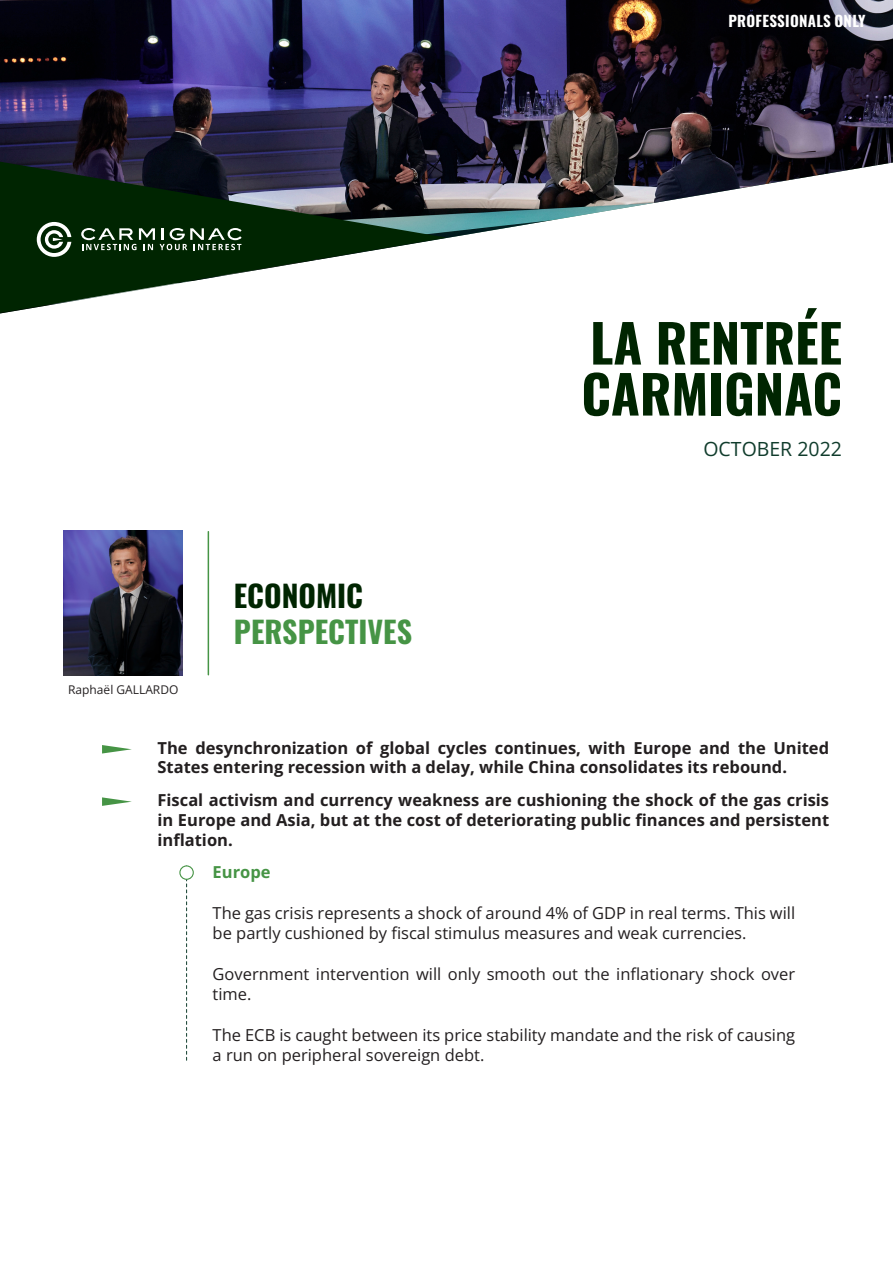
<style>
.page{position:relative;width:893px;height:1263px;background:#fff}
.page>*{position:absolute;margin:0;border:0;box-sizing:border-box;transform-origin:0 0}
.t1{font:52.5px "Oswald";color:#002501}
.t2{font:30px "Oswald";color:#469445}
.t3{font:30px "Oswald";color:#002501}
.t4{font:19.5px "Open Sans";color:#103c2c}
.t5{font:16.5px/19.8px "Open Sans";color:#231f20}
.t6{font:700 16.5px/19.8px "Open Sans";color:#231f20}
.t7{font:700 16.5px "Open Sans";color:#469445}
.t8{font:15px "Oswald";letter-spacing:.02em;color:#fff}
.t9{font:12px "Open Sans";color:#231f20}
</style>
<div class="page">
<img style="left:0;top:0;width:893px;height:238px">
<svg style="left:0;top:162px;width:446px;height:151px"></svg>
<svg style="left:37px;top:222px;width:34px;height:35px"></svg>
<svg style="left:81px;top:228px;width:161px;height:22px"></svg>
<svg style="left:102px;top:745px;width:30px;height:8px"></svg>
<svg style="left:102px;top:797px;width:30px;height:9px"></svg>
<svg style="left:186px;top:880px;width:1px;height:180px"></svg>
<img style="left:64px;top:531px;width:119px;height:144px">
<hr style="left:208px;top:532px;width:1px;height:143px;background:#469445">
<svg style="left:180px;top:866px;width:13px;height:13px"></svg>
<div style="left:179px;top:865px;width:15px;height:15px;border:1px solid #469445;border-radius:50%"></div>
<p class="t8" style="left:728px;top:8px;width:139px">PROFESSIONALS ONLY</p>
<p class="t9" style="left:68px;top:682px;width:112px">Raphaël GALLARDO</p>
<p class="t3" style="left:234px;top:569px;width:131px">ECONOMIC</p>
<p class="t2" style="left:234px;top:605px;width:180px">PERSPECTIVES</p>
<p class="t1" style="left:590px;top:296px;width:253px">LA RENTRÉE</p>
<p class="t1" style="left:581px;top:347px;width:262px">CARMIGNAC</p>
<p class="t4" style="left:703px;top:435px;width:140px">OCTOBER 2022</p>
<p class="t6" style="left:158px;top:737px;width:673px">The desynchronization of global cycles continues, with Europe and the United<br>States entering recession with a delay, while China consolidates its rebound.</p>
<p class="t6" style="left:158px;top:789px;width:673px;text-align:justify">Fiscal activism and currency weakness are cushioning the shock of the gas crisis in Europe and Asia, but at the cost of deteriorating public finances and persistent inflation.</p>
<p class="t7" style="left:213px;top:861px;width:59px">Europe</p>
<p class="t5" style="left:213px;top:903px;width:584px">The gas crisis represents a shock of around 4% of GDP in real terms. This will be partly cushioned by fiscal stimulus measures and weak currencies.</p>
<p class="t5" style="left:213px;top:964px;width:584px">Government intervention will only smooth out the inflationary shock over time.</p>
<p class="t5" style="left:213px;top:1024px;width:584px">The ECB is caught between its price stability mandate and the risk of causing a run on peripheral sovereign debt.</p>
</div>
